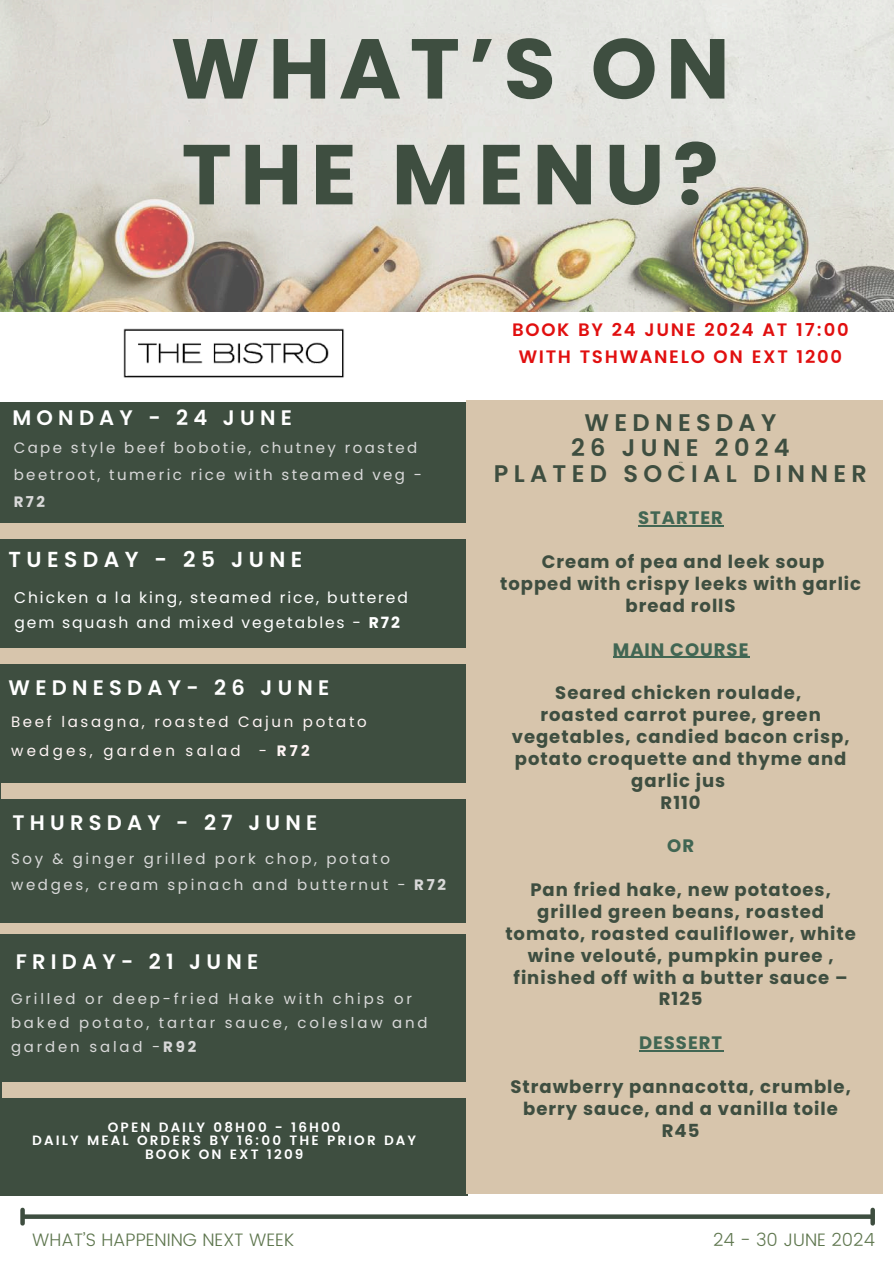
<style>
.page{position:relative;width:894px;height:1264px;background:#fff}
.page>*{position:absolute;margin:0;border:0;box-sizing:border-box;transform-origin:0 0}
.t1{font:700 84.75px/105.8px "Poppins";letter-spacing:.1em;color:#3e4e40}
.t2{font:600 24px/25.8px "Poppins";letter-spacing:.22em;color:#3e4e40;text-align:center}
.t3{font:600 21.75px "Poppins";letter-spacing:.25em;color:#fff}
.t4{font:600 21px "Poppins";letter-spacing:.25em;color:#fff}
.t5{font:700 18px/21.9px "Poppins";letter-spacing:.055em;color:#3e4e40;text-align:center}
.t6{font:600 18px/27px "Poppins";letter-spacing:.095em;color:#e10f0f;text-align:center}
.t7{font:300 18px "Poppins";color:#5e764e}
.t8{font:700 18px "Poppins";letter-spacing:.055em;color:#416653}
.t9{font:15.45px/24.8px "Poppins";letter-spacing:.125em;color:#fff}
.t10{font:15px/27px "Poppins";letter-spacing:.16em;color:#d9d9d9}
.t11{font:15px/29.2px "Poppins";letter-spacing:.18em;color:#fff5f5}
.t12{font:700 15px "Poppins";color:#d9d9d9}
.t13{font:14.85px/24.3px "Poppins";letter-spacing:.19em;color:#d9d9d9}
.t14{font:600 13.5px/13.5px "Poppins";letter-spacing:.155em;color:#fff;text-align:center}
.t15{font:700 1.65px "Poppins";color:#3e4e40}
.s1{font-weight:700}
</style>
<div class="page">
<div style="left:0;top:402px;width:467px;height:793px;background:#3e4e40"></div>
<img style="left:1px;top:0;width:892px;height:311px">
<img style="left:123px;top:328px;width:221px;height:50px">
<svg style="left:25px;top:1214px;width:845px;height:4px;background:#516053"></svg>
<div style="left:20px;top:1209px;width:5px;height:14px;background:#3e4e40"></div>
<svg style="left:870px;top:1209px;width:4px;height:14px"></svg>
<div style="left:466px;top:400px;width:416px;height:793px;background:#d7c5ac"></div>
<hr style="left:638px;top:525px;width:85px;height:2px;background:#416653">
<hr style="left:612px;top:656px;width:137px;height:2px;background:#416653">
<hr style="left:639px;top:1050px;width:84px;height:1px;background:#416653">
<div style="left:2px;top:1082px;width:464px;height:15px;background:#d7c5ac"></div>
<div style="left:0;top:923px;width:467px;height:10px;background:#d7c5ac"></div>
<div style="left:2px;top:783px;width:465px;height:15px;background:#d7c5ac"></div>
<div style="left:1px;top:648px;width:476px;height:16px;background:#d7c5ac"></div>
<div style="left:0;top:522px;width:467px;height:16px;background:#d7c5ac"></div>
<h1 class="t1" style="left:170px;top:16px;width:560px">WHAT’S ON<br>THE MENU?</h1>
<p class="t4" style="left:12px;top:403px;width:281px">MONDAY - 24 JUNE</p>
<p class="t10" style="left:14px;top:434px;width:410px">Cape style beef bobotie, chutney roasted beetroot, tumeric rice with steamed veg -</p>
<p class="t12" style="left:14px;top:491px;width:33px">R72</p>
<p class="t3" style="left:9px;top:544px;width:295px">TUESDAY - 25 JUNE</p>
<p class="t9" style="left:14px;top:585px;width:395px">Chicken a la king, steamed rice, buttered gem squash and mixed vegetables - <span class="s1">R72</span></p>
<p class="t4" style="left:9px;top:672px;width:322px">WEDNESDAY- 26 JUNE</p>
<p class="t11" style="left:11px;top:707px;width:357px">Beef lasagna, roasted Cajun potato wedges, garden salad - <span class="s1">R72</span></p>
<p class="t4" style="left:12px;top:807px;width:306px">THURSDAY - 27 JUNE</p>
<p class="t10" style="left:11px;top:846px;width:436px;line-height:25.8px">Soy &amp; ginger grilled pork chop, potato wedges, cream spinach and butternut - <span class="s1">R72</span></p>
<p class="t4" style="left:16px;top:947px;width:244px">FRIDAY- 21 JUNE</p>
<p class="t13" style="left:11px;top:986px;width:418px">Grilled or deep-fried Hake with chips or baked potato, tartar sauce, coleslaw and garden salad -<span class="s1">R92</span></p>
<p class="t14" style="left:32px;top:1120px;width:385px">OPEN DAILY 08H00 - 16H00<br>DAILY MEAL ORDERS BY 16:00 THE PRIOR DAY<br>BOOK ON EXT 1209</p>
<p class="t7" style="left:32px;top:1229px;width:263px">WHAT’S HAPPENING NEXT WEEK</p>
<p class="t6" style="left:512px;top:316px;width:338px">BOOK BY 24 JUNE 2024 AT 17:00<br>WITH TSHWANELO ON EXT 1200</p>
<h2 class="t2" style="left:493px;top:409px;width:374px">WEDNESDAY<br>26 JUNE 2024<br>PLATED SOCIAL DINNER</h2>
<p class="t15" style="left:679px;top:461px;width:5px">STA</p>
<p class="t8" style="left:638px;top:505px;width:86px">STARTER</p>
<p class="t5" style="left:500px;top:551px;width:362px">Cream of pea and leek soup<br>topped with crispy leeks with garlic bread rollS</p>
<p class="t8" style="left:612px;top:636px;width:137px">MAIN COURSE</p>
<p class="t5" style="left:511px;top:682px;width:339px">Seared chicken roulade,<br>roasted carrot puree, green vegetables, candied bacon crisp, potato croquette and thyme and garlic jus<br>R110</p>
<p class="t8" style="left:667px;top:833px;width:28px">OR</p>
<p class="t5" style="left:505px;top:878px;width:352px">Pan fried hake, new potatoes, grilled green beans, roasted tomato, roasted cauliflower, white wine velouté, pumpkin puree , finished off with a butter sauce –<br>R125</p>
<p class="t8" style="left:639px;top:1030px;width:85px">DESSERT</p>
<p class="t5" style="left:510px;top:1075px;width:342px">Strawberry pannacotta, crumble, berry sauce, and a vanilla toile<br>R45</p>
<p class="t7" style="left:712px;top:1229px;width:163px">24 - 30 JUNE 2024</p>
</div>
